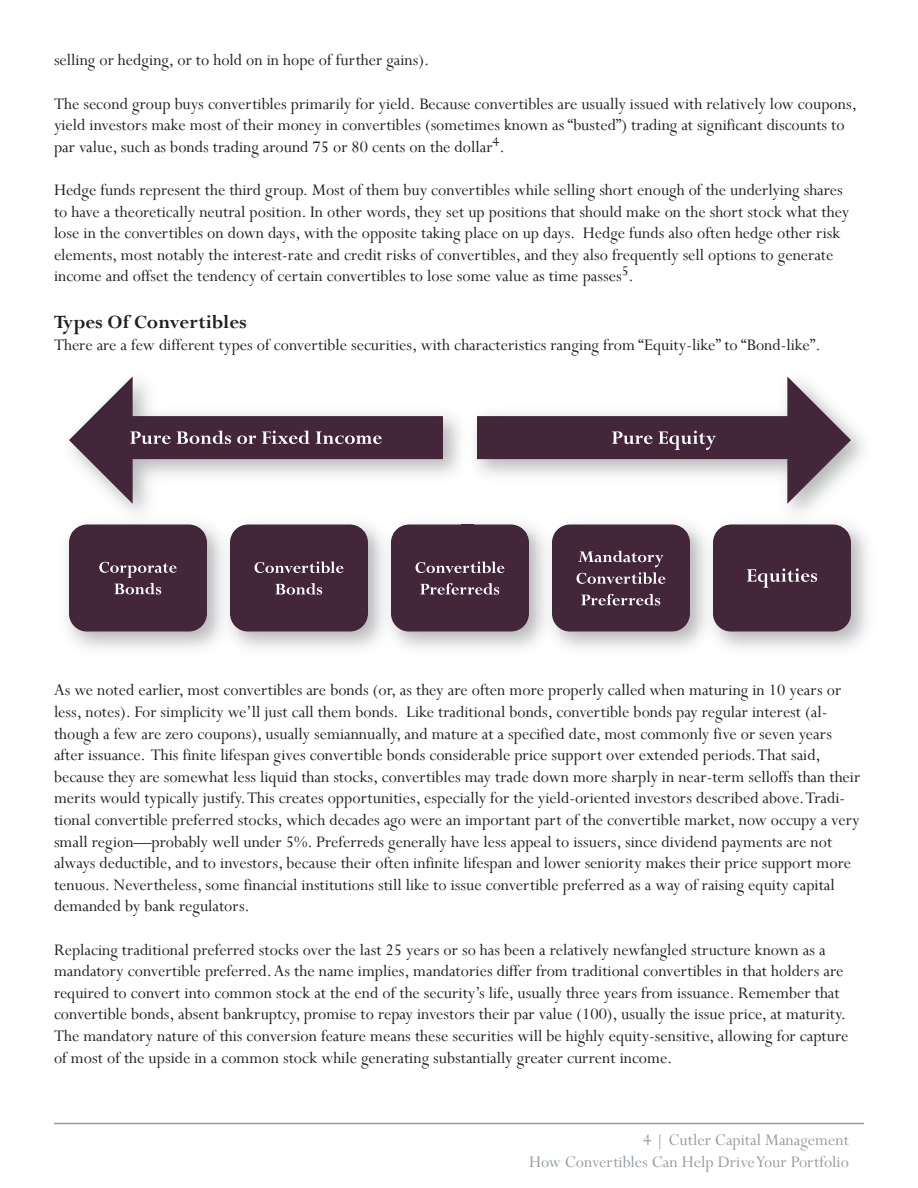
<style>
.page{position:relative;width:918px;height:1188px;background:#fff}
.page>*{position:absolute;margin:0;border:0;box-sizing:border-box;transform-origin:0 0}
.t1{font:700 21px "Perpetua";color:#231f20}
.t2{font:18px/21.6px "Perpetua";color:#231f20}
.t3{font:18px/21.6px "Perpetua";color:#959ca1;text-align:right}
</style>
<div class="page">
<hr style="left:54px;top:1123px;width:810px;height:1px;background:#959ca1">
<div style="left:69px;top:525px;width:138px;height:107px;background:#43263a;border-radius:18px"></div>
<div style="left:230px;top:525px;width:138px;height:107px;background:#43263a;border-radius:18px"></div>
<img style="left:376px;top:534px;width:492px;height:115px">
<div style="left:391px;top:525px;width:138px;height:107px;background:#43263a;border-radius:18px"></div>
<div style="left:552px;top:525px;width:138px;height:107px;background:#43263a;border-radius:18px"></div>
<div style="left:713px;top:525px;width:138px;height:107px;background:#43263a;border-radius:18px"></div>
<img style="left:71px;top:525px;width:134px;height:9px">
<img style="left:232px;top:525px;width:134px;height:9px">
<img style="left:405px;top:523px;width:57px;height:2px">
<img style="left:393px;top:525px;width:12px;height:9px">
<svg style="left:69px;top:376px;width:374px;height:128px"></svg>
<img style="left:473px;top:510px;width:387px;height:24px">
<img style="left:537px;top:510px;width:22px;height:24px">
<img style="left:554px;top:525px;width:134px;height:9px">
<img style="left:698px;top:510px;width:22px;height:24px">
<img style="left:715px;top:525px;width:134px;height:9px">
<img style="left:462px;top:427px;width:11px;height:98px">
<svg style="left:477px;top:376px;width:374px;height:128px"></svg>
<svg style="left:130px;top:431px;width:41px;height:13px"></svg>
<svg style="left:177px;top:431px;width:54px;height:13px"></svg>
<svg style="left:237px;top:436px;width:19px;height:8px"></svg>
<svg style="left:262px;top:431px;width:48px;height:13px"></svg>
<svg style="left:316px;top:431px;width:66px;height:13px"></svg>
<svg style="left:612px;top:431px;width:104px;height:19px"></svg>
<svg style="left:99px;top:562px;width:78px;height:32px"></svg>
<svg style="left:255px;top:562px;width:88px;height:11px"></svg>
<svg style="left:275px;top:583px;width:47px;height:12px"></svg>
<svg style="left:416px;top:562px;width:88px;height:11px"></svg>
<svg style="left:420px;top:583px;width:79px;height:12px"></svg>
<svg style="left:577px;top:551px;width:88px;height:33px"></svg>
<svg style="left:581px;top:594px;width:79px;height:11px"></svg>
<svg style="left:747px;top:568px;width:70px;height:20px"></svg>
<p class="t2" style="left:54px;top:49px;width:377px">selling or hedging, or to hold on in hope of further gains).</p>
<p class="t2" style="left:54px;top:92px;width:805px">The second group buys convertibles primarily for yield. Because convertibles are usually issued with relatively low coupons, yield investors make most of their money in convertibles (sometimes known as “busted”) trading at significant discounts to par value, such as bonds trading around 75 or 80 cents on the dollar<sup>4</sup>.</p>
<p class="t2" style="left:54px;top:179px;width:797px">Hedge funds represent the third group. Most of them buy convertibles while selling short enough of the underlying shares to have a theoretically neutral position. In other words, they set up positions that should make on the short stock what they lose in the convertibles on down days, with the opposite taking place on up days. Hedge funds also often hedge other risk elements, most notably the interest-rate and credit risks of convertibles, and they also frequently sell options to generate income and offset the tendency of certain convertibles to lose some value as time passes<sup>5</sup>.</p>
<p class="t1" style="left:54px;top:309px;width:194px">Types Of Convertibles</p>
<p class="t2" style="left:54px;top:333px;width:768px">There are a few different types of convertible securities, with characteristics ranging from “Equity-like” to “Bond-like”.</p>
<p class="t2" style="left:54px;top:679px;width:808px">As we noted earlier, most convertibles are bonds (or, as they are often more properly called when maturing in 10 years or less, notes). For simplicity we’ll just call them bonds. Like traditional bonds, convertible bonds pay regular interest (al&shy;though a few are zero coupons), usually semiannually, and mature at a specified date, most commonly five or seven years after issuance. This finite lifespan gives convertible bonds considerable price support over extended periods. That said, because they are somewhat less liquid than stocks, convertibles may trade down more sharply in near-term selloffs than their merits would typically justify. This creates opportunities, especially for the yield-oriented investors described above. Tradi&shy;tional convertible preferred stocks, which decades ago were an important part of the convertible market, now occupy a very small region—probably well under 5%. Preferreds generally have less appeal to issuers, since dividend payments are not always deductible, and to investors, because their often infinite lifespan and lower seniority makes their price support more tenuous. Nevertheless, some financial institutions still like to issue convertible preferred as a way of raising equity capital demanded by bank regulators.</p>
<p class="t2" style="left:54px;top:938px;width:796px">Replacing traditional preferred stocks over the last 25 years or so has been a relatively newfangled structure known as a mandatory convertible preferred. As the name implies, mandatories differ from traditional convertibles in that holders are required to convert into common stock at the end of the security’s life, usually three years from issuance. Remember that convertible bonds, absent bankruptcy, promise to repay investors their par value (100), usually the issue price, at maturity.<br>The mandatory nature of this conversion feature means these securities will be highly equity-sensitive, allowing for capture of most of the upside in a common stock while generating substantially greater current income.</p>
<p class="t3" style="left:529px;top:1129px;width:321px">4 | Cutler Capital Management<br>How Convertibles Can Help Drive Your Portfolio</p>
</div>
